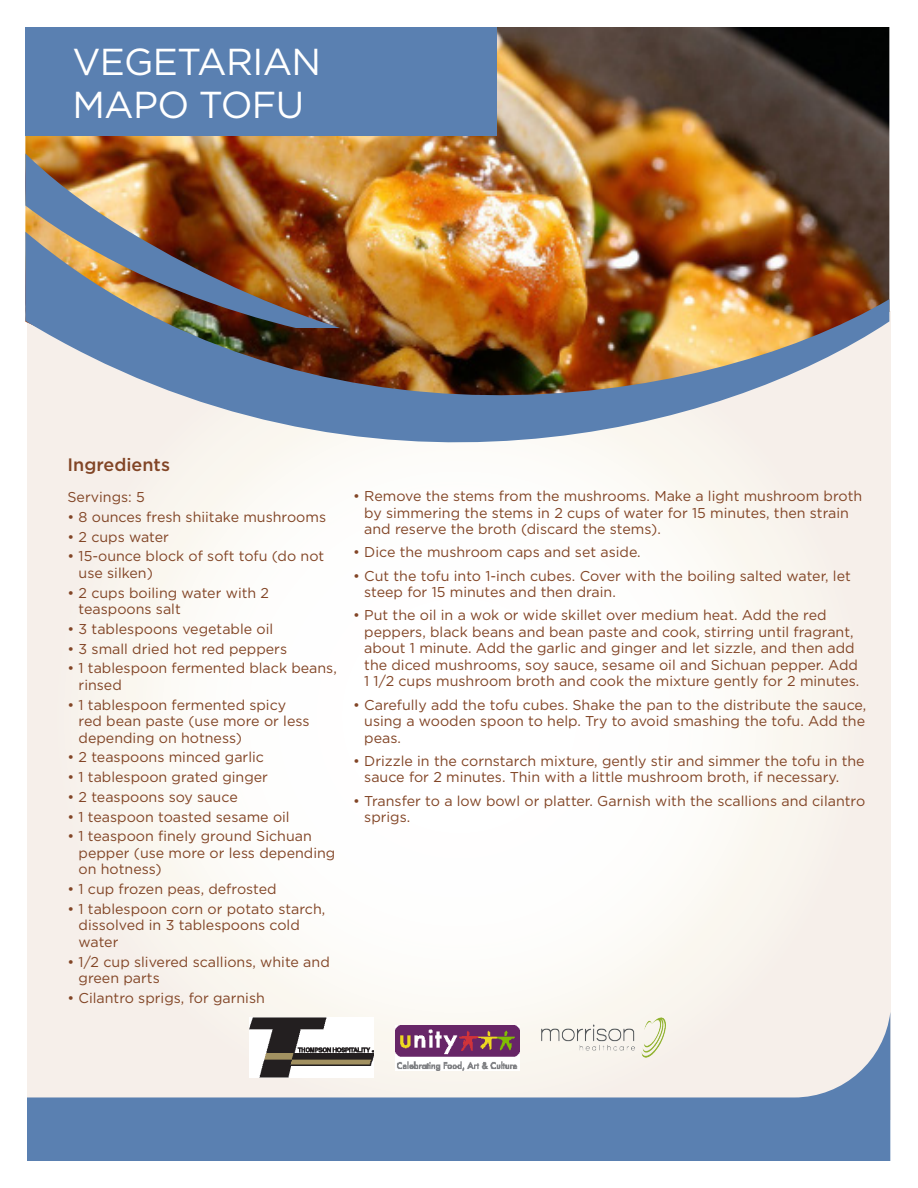
<style>
.page{position:relative;width:918px;height:1188px;background:#fff}
.page>*{position:absolute;margin:0;border:0;box-sizing:border-box;transform-origin:0 0}
.t1{font:37.5px "Gotham";letter-spacing:-.02em;color:#fff}
.t2{font:500 18px "Gotham";color:#824526}
.t3{font:14.25px/16.5px "Gotham";color:#824526}
</style>
<div class="page">
<div style="left:27px;top:311px;width:864px;height:809px;background:linear-gradient(to right,#fbf9f6,#fbf9f6)"></div>
<img style="left:25px;top:27px;width:864px;height:205px">
<div style="left:25px;top:27px;width:472px;height:109px;background:#5a80b1"></div>
<svg style="left:27px;top:1012px;width:863px;height:149px;fill:#5a80b1"></svg>
<img style="left:396px;top:1025px;width:123px;height:46px">
<img style="left:249px;top:1018px;width:125px;height:60px">
<img style="left:541px;top:1018px;width:125px;height:40px">
<img style="left:27px;top:232px;width:862px;height:294px">
<img style="left:25px;top:153px;width:421px;height:174px">
<p class="t1" style="left:72px;top:41px;width:250px">VEGETARIAN</p>
<p class="t1" style="left:72px;top:84px;width:233px">MAPO TOFU</p>
<p class="t2" style="left:68px;top:454px;width:104px">Ingredients</p>
<p class="t3" style="left:68px;top:489px;width:79px">Servings: 5</p>
<p class="t3" style="left:68px;top:508px;width:260px">• 8 ounces fresh shiitake mushrooms</p>
<p class="t3" style="left:68px;top:528px;width:103px">• 2 cups water</p>
<p class="t3" style="left:79px;top:548px;width:247px;text-indent:-11px">• 15-ounce block of soft tofu (do not use silken)</p>
<p class="t3" style="left:79px;top:584px;width:192px;text-indent:-11px">• 2 cups boiling water with 2 teaspoons salt</p>
<p class="t3" style="left:68px;top:620px;width:207px">• 3 tablespoons vegetable oil</p>
<p class="t3" style="left:68px;top:640px;width:221px">• 3 small dried hot red peppers</p>
<p class="t3" style="left:79px;top:660px;width:260px;text-indent:-11px">• 1 tablespoon fermented black beans, rinsed</p>
<p class="t3" style="left:79px;top:696px;width:232px;text-indent:-11px">• 1 tablespoon fermented spicy red bean paste (use more or less depending on hotness)</p>
<p class="t3" style="left:68px;top:749px;width:198px">• 2 teaspoons minced garlic</p>
<p class="t3" style="left:68px;top:769px;width:202px">• 1 tablespoon grated ginger</p>
<p class="t3" style="left:68px;top:788px;width:172px">• 2 teaspoons soy sauce</p>
<p class="t3" style="left:68px;top:808px;width:224px">• 1 teaspoon toasted sesame oil</p>
<p class="t3" style="left:79px;top:828px;width:258px;text-indent:-11px">• 1 teaspoon finely ground Sichuan pepper (use more or less depending on hotness)</p>
<p class="t3" style="left:68px;top:881px;width:211px">• 1 cup frozen peas, defrosted</p>
<p class="t3" style="left:79px;top:900px;width:248px;text-indent:-11px">• 1 tablespoon corn or potato starch, dissolved in 3 tablespoons cold water</p>
<p class="t3" style="left:79px;top:953px;width:253px;text-indent:-11px">• 1/2 cup slivered scallions, white and green parts</p>
<p class="t3" style="left:68px;top:989px;width:199px">• Cilantro sprigs, for garnish</p>
<p class="t3" style="left:364px;top:488px;width:500px;text-indent:-11px">• Remove the stems from the mushrooms. Make a light mushroom broth by simmering the stems in 2 cups of water for 15 minutes, then strain and reserve the broth (discard the stems).</p>
<p class="t3" style="left:353px;top:544px;width:289px">• Dice the mushroom caps and set aside.</p>
<p class="t3" style="left:364px;top:567px;width:488px;text-indent:-11px">• Cut the tofu into 1-inch cubes. Cover with the boiling salted water, let steep for 15 minutes and then drain.</p>
<p class="t3" style="left:364px;top:607px;width:497px;text-indent:-11px">• Put the oil in a wok or wide skillet over medium heat. Add the red peppers, black beans and bean paste and cook, stirring until fragrant, about 1 minute. Add the garlic and ginger and let sizzle, and then add the diced mushrooms, soy sauce, sesame oil and Sichuan pepper. Add 1 1/2 cups mushroom broth and cook the mixture gently for 2 minutes.</p>
<p class="t3" style="left:364px;top:696px;width:504px;text-align:justify;text-indent:-11px">• Carefully add the tofu cubes. Shake the pan to the distribute the sauce, using a wooden spoon to help. Try to avoid smashing the tofu. Add the peas.</p>
<p class="t3" style="left:364px;top:752px;width:502px;text-indent:-11px">• Drizzle in the cornstarch mixture, gently stir and simmer the tofu in the sauce for 2 minutes. Thin with a little mushroom broth, if necessary.</p>
<p class="t3" style="left:364px;top:792px;width:503px;text-indent:-11px">• Transfer to a low bowl or platter. Garnish with the scallions and cilantro sprigs.</p>
</div>
